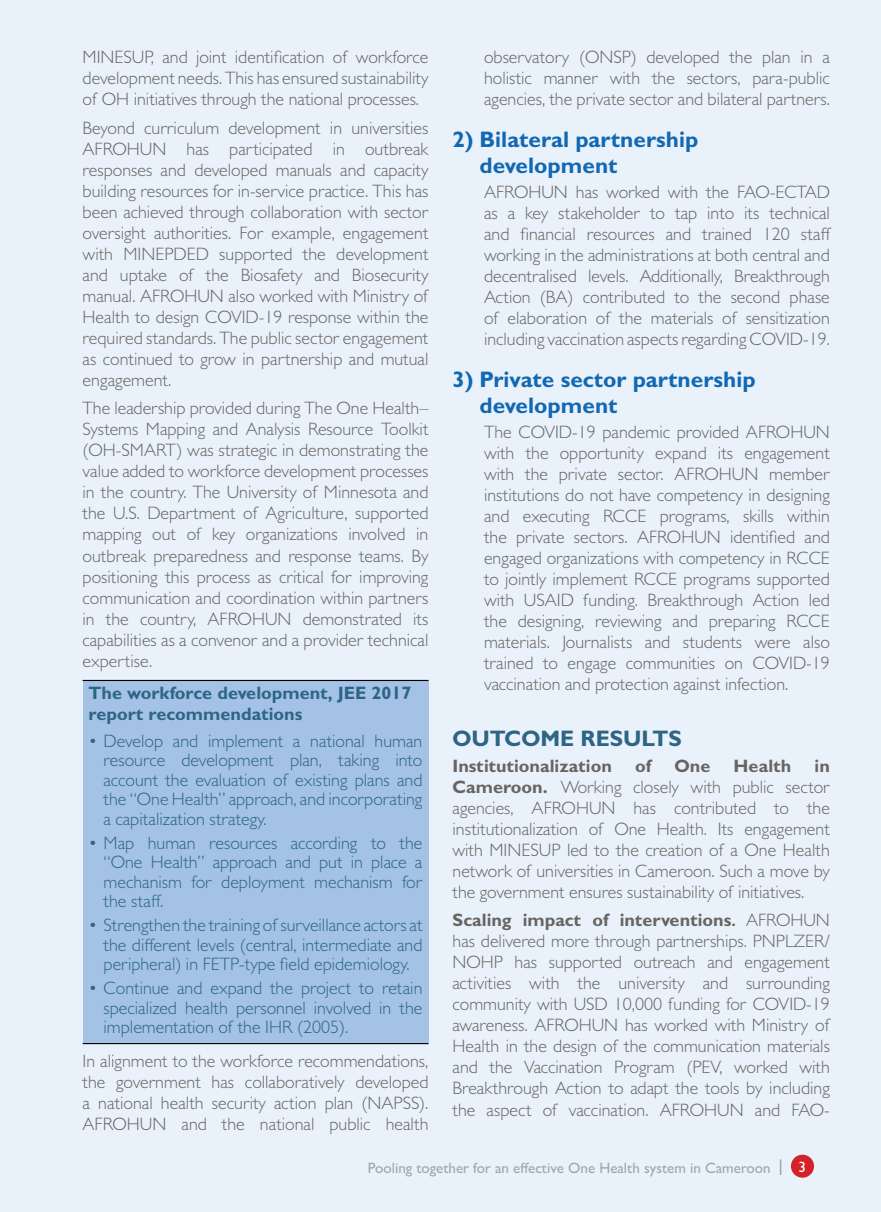
<style>
.page{position:relative;width:881px;height:1212px;background:#fff}
.page>*{position:absolute;margin:0;border:0;box-sizing:border-box;transform-origin:0 0}
.t1{font:700 22.5px/25.5px "Gill Sans";color:#1268b3}
.t2{font:700 22.5px "Gill Sans";color:#2e6584}
.t3{font:300 18px/21px "Gill Sans";color:#686463;text-align:justify}
.t4{font:300 18px/19.5px "Gill Sans";color:#2e6584;text-align:justify}
.t5{font:700 18px/21px "Gill Sans";color:#2e6584}
.t6{font:700 18px "Gill Sans";color:#686463}
.t7{font:500 15px "Gill Sans";color:#a3a5a8}
.t8{font:500 15px "Gill Sans";color:#fff}
.s1{font-weight:700}
.s2{font-weight:600}
</style>
<div class="page">
<div style="left:0;top:0;width:880px;height:1212px;background:#e9f2fa"></div>
<div style="left:83px;top:680px;width:345px;height:363px;background:#a3c2e6"></div>
<hr style="left:83px;top:680px;width:345px;height:1px;background:#000">
<hr style="left:83px;top:1043px;width:345px;height:1px;background:#000">
<div style="left:790px;top:1154px;width:23px;height:24px;background:#d52229;border-radius:50%"></div>
<svg style="left:779px;top:1159px;width:2px;height:16px"></svg>
<p class="t3" style="left:83px;top:46px;width:347px">MINESUP, and joint identification of workforce development needs. This has ensured sustainability of OH initiatives through the national processes.</p>
<p class="t3" style="left:83px;top:117px;width:347px">Beyond curriculum development in universities AFROHUN has participated in outbreak responses and developed manuals and capacity building resources for in-service practice. This has been achieved through collaboration with sector oversight authorities. For example, engagement with MINEPDED supported the development and uptake of the Biosafety and Biosecurity manual. AFROHUN also worked with Ministry of Health to design COVID-19 response within the required standards. The public sector engagement as continued to grow in partnership and mutual engagement.</p>
<p class="t3" style="left:83px;top:398px;width:347px">The leadership provided during The One Health– Systems Mapping and Analysis Resource Toolkit (OH-SMART) was strategic in demonstrating the value added to workforce development processes in the country. The University of Minnesota and the U.S. Department of Agriculture, supported mapping out of key organizations involved in outbreak preparedness and response teams. By positioning this process as critical for improving communication and coordination within partners in the country, AFROHUN demonstrated its capabilities as a convenor and a provider technical expertise.</p>
<p class="t5" style="left:89px;top:682px;width:324px">The workforce development, JEE 2017 report recommendations</p>
<p class="t4" style="left:104px;top:731px;width:320px;text-indent:-15px">• Develop and implement a national human resource development plan, taking into account the evaluation of existing plans and the “One Health” approach, and incorporating a capitalization strategy.</p>
<p class="t4" style="left:104px;top:833px;width:320px;text-indent:-15px">• Map human resources according to the “One Health” approach and put in place a mechanism for deployment mechanism for the staff.</p>
<p class="t4" style="left:104px;top:915px;width:320px;text-indent:-15px">• Strengthen the training of surveillance actors at the different levels (central, intermediate and peripheral) in FETP-type field epidemiology.</p>
<p class="t4" style="left:104px;top:978px;width:320px;text-indent:-15px">• Continue and expand the project to retain specialized health personnel involved in the implementation of the IHR (2005).</p>
<p class="t3" style="left:83px;top:1050px;width:347px">In alignment to the workforce recommendations, the government has collaboratively developed a national health security action plan (NAPSS).<br>AFROHUN and the national public health</p>
<p class="t3" style="left:484px;top:46px;width:347px">observatory (ONSP) developed the plan in a holistic manner with the sectors, para-public agencies, the private sector and bilateral partners.</p>
<p class="t1" style="left:479px;top:126px;width:220px;text-indent:-27px">2) Bilateral partnership development</p>
<p class="t3" style="left:484px;top:181px;width:348px">AFROHUN has worked with the FAO-ECTAD as a key stakeholder to tap into its technical and financial resources and trained 120 staff working in the administrations at both central and decentralised levels. Additionally, Breakthrough Action (BA) contributed to the second phase of elaboration of the materials of sensitization including vaccination aspects regarding COVID-19.</p>
<p class="t1" style="left:479px;top:366px;width:277px;text-indent:-27px">3) Private sector partnership development</p>
<p class="t3" style="left:484px;top:421px;width:347px">The COVID-19 pandemic provided AFROHUN with the opportunity expand its engagement with the private sector. AFROHUN member institutions do not have competency in designing and executing RCCE programs, skills within the private sectors. AFROHUN identified and engaged organizations with competency in RCCE to jointly implement RCCE programs supported with USAID funding. Breakthrough Action led the designing, reviewing and preparing RCCE materials. Journalists and students were also trained to engage communities on COVID-19 vaccination and protection against infection.</p>
<p class="t2" style="left:452px;top:725px;width:231px">OUTCOME RESULTS</p>
<p class="t6" style="left:452px;top:755px;width:161px">Institutionalization</p>
<p class="t6" style="left:634px;top:755px;width:18px">of</p>
<p class="t6" style="left:674px;top:755px;width:38px">One</p>
<p class="t6" style="left:733px;top:755px;width:59px">Health</p>
<p class="t3" style="left:452px;top:755px;width:379px;text-indent:362px"><span class="s1">in Cameroon.</span> Working closely with public sector agencies, AFROHUN has contributed to the institutionalization of One Health. Its engagement with MINESUP led to the creation of a One Health network of universities in Cameroon. Such a move by the government ensures sustainability of initiatives.</p>
<p class="t3" style="left:452px;top:909px;width:379px"><span class="s1">Scaling impact of interventions</span><span class="s2">.</span> AFROHUN has delivered more through partnerships. PNPLZER/ NOHP has supported outreach and engagement activities with the university and surrounding community with USD 10,000 funding for COVID-19 awareness. AFROHUN has worked with Ministry of Health in the design of the communication materials and the Vaccination Program (PEV, worked with Breakthrough Action to adapt the tools by including the aspect of vaccination. AFROHUN and FAO-</p>
<p class="t7" style="left:368px;top:1159px;width:404px">Pooling together for an effective One Health system in Cameroon</p>
<p class="t8" style="left:798px;top:1158px;width:9px">3</p>
</div>
